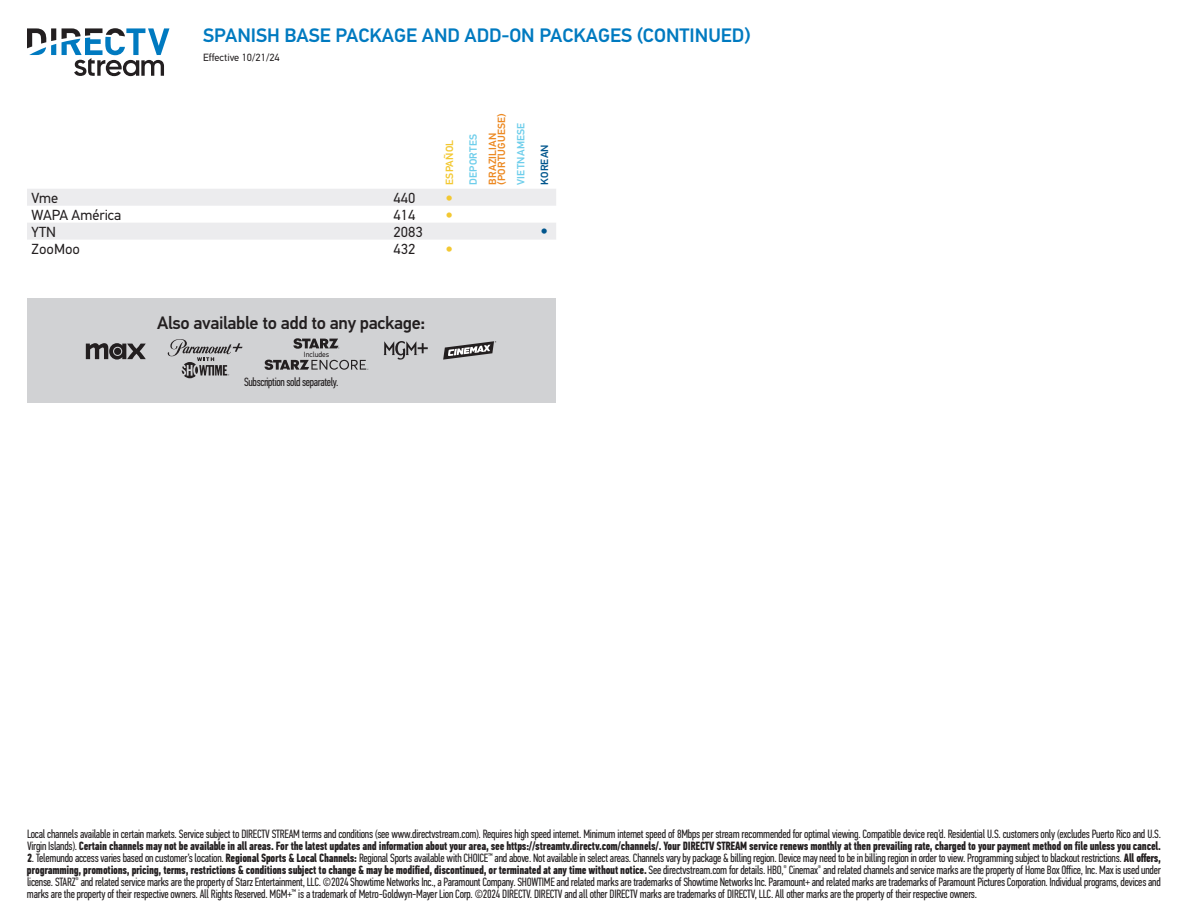
<style>
.page{position:relative;width:1188px;height:918px;background:#fff}
.page>*{position:absolute;margin:0;border:0;box-sizing:border-box;transform-origin:0 0}
.t1{font:500 19.5px "PFDIN Text Pro";color:#007ac0}
.t2{font:500 18px "PFDIN Text Pro";letter-spacing:-.02em;color:#231f20}
.t3{font:500 18px "PFDIN Text Pro";color:#f3c832}
.t4{font:500 18px "PFDIN Text Pro";color:#01568d}
.t5{font:14.7px "PFDIN Text Pro";color:#231f20}
.t6{font:12px/12px "PFDIN Text Comp Pro";letter-spacing:-.02em;color:#231f20}
.t7{font:500 10.5px/9px "PFDIN Text Pro";letter-spacing:.02em;color:#ec8922}
.t8{font:500 10.5px "PFDIN Text Pro";letter-spacing:.02em;color:#6eceeb}
.t9{font:10.5px "PFDIN Text Pro";color:#231f20}
.t10{font:500 10.5px "PFDIN Text Pro";letter-spacing:.02em;color:#f3c832}
.t11{font:500 10.5px "PFDIN Text Pro";letter-spacing:.02em;color:#01568d}
.t12{font:7.5px "PFDIN Text Pro";color:#231f20}
.s1{font-weight:700}
</style>
<div class="page">
<svg style="left:27px;top:28px;width:142px;height:48px"></svg>
<svg style="left:27px;top:189px;width:529px;height:51px"></svg>
<div style="left:27px;top:298px;width:529px;height:105px;background:#d1d2d4"></div>
<svg style="left:86px;top:343px;width:60px;height:17px"></svg>
<svg style="left:444px;top:341px;width:52px;height:19px"></svg>
<svg style="left:168px;top:339px;width:75px;height:39px;background:#acacad"></svg>
<svg style="left:384px;top:341px;width:44px;height:19px"></svg>
<svg style="left:294px;top:338px;width:46px;height:11px"></svg>
<svg style="left:265px;top:360px;width:103px;height:10px"></svg>
<h1 class="t1" style="left:203px;top:23px;width:549px">SPANISH BASE PACKAGE AND ADD-ON PACKAGES (CONTINUED)</h1>
<p class="t9" style="left:203px;top:51px;width:78px">Effective 10/21/24</p>
<p class="t10" style="left:443px;top:185px;width:47px;rotate:-90deg">ESPAÑOL</p>
<p class="t8" style="left:467px;top:185px;width:52px;rotate:-90deg">DEPORTES</p>
<p class="t7" style="left:488px;top:185px;width:73px;rotate:-90deg">BRAZILIAN (PORTUGUESE)</p>
<p class="t8" style="left:515px;top:185px;width:63px;rotate:-90deg">VIETNAMESE</p>
<p class="t11" style="left:538px;top:185px;width:42px;rotate:-90deg">KOREAN</p>
<p class="t5" style="left:32px;top:189px;width:28px">Vme</p>
<p class="t5" style="left:393px;top:189px;width:23px">440</p>
<h2 class="t3" style="left:445px;top:186px;width:9px">•</h2>
<p class="t5" style="left:32px;top:206px;width:91px">WAPA América</p>
<p class="t5" style="left:393px;top:206px;width:23px">414</p>
<h2 class="t3" style="left:445px;top:203px;width:9px">•</h2>
<p class="t5" style="left:32px;top:223px;width:26px">YTN</p>
<p class="t5" style="left:393px;top:223px;width:31px">2083</p>
<h2 class="t4" style="left:540px;top:219px;width:9px">•</h2>
<p class="t5" style="left:32px;top:240px;width:50px">ZooMoo</p>
<p class="t5" style="left:393px;top:240px;width:23px">432</p>
<h2 class="t3" style="left:445px;top:237px;width:9px">•</h2>
<h2 class="t2" style="left:157px;top:312px;width:270px">Also available to add to any package:</h2>
<p class="t12" style="left:304px;top:350px;width:27px">Includes</p>
<p class="t6" style="left:244px;top:376px;width:96px">Subscription sold separately.</p>
<p class="t6" style="left:27px;top:828px;width:1136px">Local channels available in certain markets. Service subject to DIRECTV STREAM terms and conditions (see www.directvstream.com). Requires high speed internet. Minimum internet speed of 8Mbps per stream recommended for optimal viewing. Compatible device req’d. Residential U.S. customers only (excludes Puerto Rico and U.S.<br>Virgin Islands). <span class="s1">Certain channels may not be available in all areas. For the latest updates and information about your area, see https://streamtv.directv.com/channels/. Your DIRECTV STREAM service renews monthly at then prevailing rate, charged to your payment method on file unless you cancel.</span></p>
<p class="t6" style="left:27px;top:852px;width:1136px;text-align:justify"><span class="s1">2</span>. Telemundo access varies based on customer’s location. <span class="s1">Regional Sports &amp; Local Channels:</span> Regional Sports available with CHOICE<sup>™</sup> and above. Not available in select areas. Channels vary by package &amp; billing region. Device may need to be in billing region in order to view. Programming subject to blackout restrictions. <span class="s1">All offers, programming, promotions, pricing, terms, restrictions &amp; conditions subject to change &amp; may be modified, discontinued, or terminated at any time without notice.</span> See directvstream.com for details. HBO,<sup>®</sup> Cinemax<sup>®</sup> and related channels and service marks are the property of Home Box Office, Inc. Max is used under license. STARZ<sup>®</sup> and related service marks are the property of Starz Entertainment, LLC. ©2024 Showtime Networks Inc., a Paramount Company. SHOWTIME and related marks are trademarks of Showtime Networks Inc. Paramount+ and related marks are trademarks of Paramount Pictures Corporation. Individual programs, devices and marks are the property of their respective owners. All Rights Reserved. MGM+<sup>™</sup> is a trademark of Metro-Goldwyn-Mayer Lion Corp. ©2024 DIRECTV. DIRECTV and all other DIRECTV marks are trademarks of DIRECTV, LLC. All other marks are the property of their respective owners.</p>
</div>
